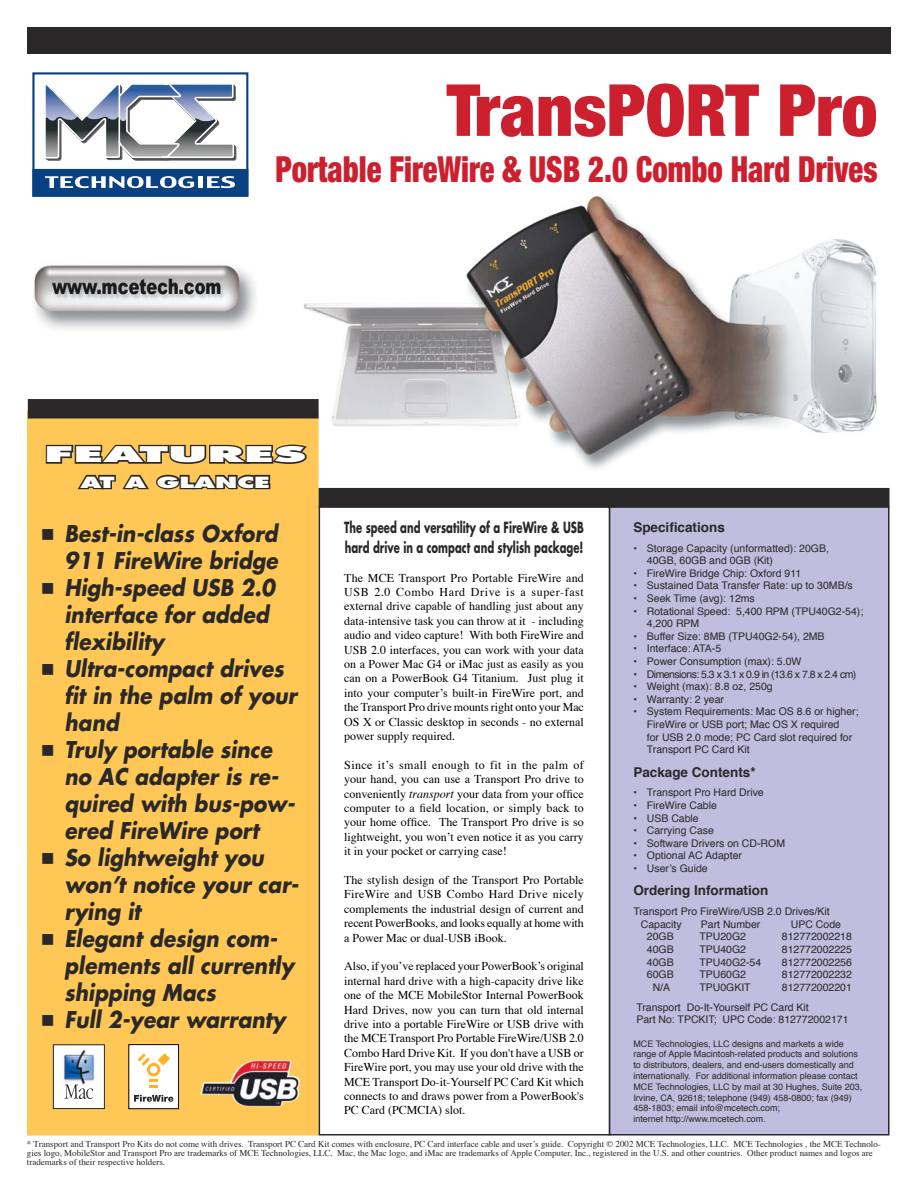
<style>
.page{position:relative;width:918px;height:1188px;background:#fff}
.page>*{position:absolute;margin:0;border:0;box-sizing:border-box;transform-origin:0 0}
.t1{font:900 condensed 72px "Helvetica Neue";color:#cd202f}
.t2{font:900 condensed 36px "Helvetica Neue";color:#cd202f;scale:.85 1}
.t3{font:italic 700 22.5px/27px "Futura";color:#2a2828;scale:.9 1}
.t4{font:800 21px "Futura";color:#fff;scale:2.3 1}
.t5{font:700 15px/19.5px "Futura";color:#2a2828;scale:.67 1}
.t6{font:800 15px "Futura";color:#fff;scale:1.7 1}
.t7{font:700 13.5px "Helvetica";color:#2a2828}
.t8{font:12px/14.4px "Times";color:#000;text-align:justify}
.t9{font:10.5px/12.6px "Helvetica";color:#2a2828}
.t10{font:10.5px "Helvetica";letter-spacing:-.05em;color:#2a2828}
.t11{font:9px/9px "Times";color:#2a2828}
.t12{font:9px/10.8px "Helvetica";color:#2a2828}
.s1{font-style:italic}
</style>
<div class="page">
<div style="left:28px;top:412px;width:290px;height:723px;background:#ffc856"></div>
<div style="left:27px;top:411px;width:292px;height:725px;border:2px solid #ffc856"></div>
<img style="left:296px;top:195px;width:581px;height:276px">
<div style="left:609px;top:507px;width:280px;height:628px;background:#c1bdde"></div>
<div style="left:609px;top:506px;width:281px;height:630px;border:2px solid #2a2828"></div>
<div style="left:27px;top:27px;width:864px;height:26px;background:#2a2828"></div>
<img style="left:34px;top:265px;width:222px;height:64px">
<div style="left:32px;top:72px;width:216px;height:125px;border:2px solid #094181"></div>
<div style="left:33px;top:170px;width:214px;height:26px;background:#094181"></div>
<div style="left:32px;top:169px;width:216px;height:28px;border:2px solid #094181"></div>
<svg style="left:45px;top:84px;width:192px;height:77px"></svg>
<svg style="left:45px;top:176px;width:149px;height:12px"></svg>
<hr style="left:198px;top:176px;width:4px;height:12px;background:#fff">
<svg style="left:207px;top:176px;width:28px;height:12px"></svg>
<div style="left:319px;top:506px;width:291px;height:630px;border:2px solid #2a2828"></div>
<div style="left:29px;top:400px;width:289px;height:18px;background:#2a2828"></div>
<div style="left:28px;top:399px;width:291px;height:19px;border:2px solid #2a2828"></div>
<svg style="left:45px;top:443px;width:264px;height:22px"></svg>
<svg style="left:77px;top:474px;width:194px;height:16px"></svg>
<div style="left:53px;top:1045px;width:51px;height:64px;background:#fff"></div>
<div style="left:53px;top:1044px;width:52px;height:65px;border:1px solid #2a2828"></div>
<img style="left:60px;top:1048px;width:35px;height:37px">
<svg style="left:65px;top:1085px;width:28px;height:14px"></svg>
<div style="left:319px;top:489px;width:570px;height:18px;background:#2a2828"></div>
<div style="left:319px;top:488px;width:571px;height:19px;border:2px solid #2a2828"></div>
<div style="left:129px;top:1045px;width:50px;height:64px;background:#fff"></div>
<div style="left:128px;top:1044px;width:51px;height:65px;border:1px solid #000"></div>
<svg style="left:137px;top:1053px;width:33px;height:35px"></svg>
<svg style="left:134px;top:1095px;width:39px;height:7px"></svg>
<img style="left:200px;top:1060px;width:100px;height:47px">
<p class="t1" style="left:447px;top:66px;width:432px">TransPORT Pro</p>
<p class="t2" style="left:275px;top:147px;width:710px">Portable FireWire &amp; USB 2.0 Combo Hard Drives</p>
<p class="t4" style="left:44px;top:441px;width:115px">FEATURES</p>
<p class="t6" style="left:80px;top:473px;width:113px">AT A GLANCE</p>
<p class="t3" style="left:64px;top:519px;width:239px">Best-in-class Oxford<br>911 FireWire bridge</p>
<p class="t3" style="left:64px;top:573px;width:236px">High-speed USB 2.0 interface for added flexibility</p>
<p class="t3" style="left:64px;top:654px;width:260px">Ultra-compact drives fit in the palm of your hand</p>
<p class="t3" style="left:64px;top:735px;width:256px">Truly portable since no AC adapter is re&shy;quired with bus-pow&shy;ered FireWire port</p>
<p class="t3" style="left:64px;top:843px;width:260px">So lightweight you won’t notice your car&shy;rying it</p>
<p class="t3" style="left:64px;top:924px;width:237px">Elegant design com-</p>
<p class="t3" style="left:64px;top:951px;width:257px">plements all currently</p>
<p class="t3" style="left:64px;top:978px;width:170px">shipping Macs</p>
<p class="t3" style="left:64px;top:1005px;width:247px">Full 2-year warranty</p>
<p class="t5" style="left:344px;top:518px;width:359px">The speed and versatility of a FireWire &amp; USB hard drive in a compact and stylish package!</p>
<p class="t8" style="left:344px;top:571px;width:241px">The MCE Transport Pro Portable FireWire and USB 2.0 Combo Hard Drive is a super-fast external drive capable of handling just about any data-intensive task you can throw at it - including audio and video capture! With both FireWire and USB 2.0 interfaces, you can work with your data on a Power Mac G4 or iMac just as easily as you can on a PowerBook G4 Titanium. Just plug it into your computerʼs built-in FireWire port, and the Transport Pro drive mounts right onto your Mac OS X or Classic desktop in seconds - no external power supply required.</p>
<p class="t8" style="left:344px;top:758px;width:241px">Since itʼs small enough to fit in the palm of your hand, you can use a Transport Pro drive to conveniently <span class="s1">transport</span> your data from your office computer to a field location, or simply back to your home office. The Transport Pro drive is so lightweight, you wonʼt even notice it as you carry it in your pocket or carrying case!</p>
<p class="t8" style="left:344px;top:873px;width:241px">The stylish design of the Transport Pro Portable FireWire and USB Combo Hard Drive nicely complements the industrial design of current and recent PowerBooks, and looks equally at home with a Power Mac or dual-USB iBook.</p>
<p class="t8" style="left:344px;top:960px;width:241px">Also, if youʼve replaced your PowerBookʼs original internal hard drive with a high-capacity drive like one of the MCE MobileStor Internal PowerBook Hard Drives, now you can turn that old internal drive into a portable FireWire or USB drive with the MCE Transport Pro Portable FireWire/USB 2.0<br>Combo Hard Drive Kit. If you don't have a USB or FireWire port, you may use your old drive with the MCE Transport Do-it-Yourself PC Card Kit which connects to and draws power from a PowerBook's PC Card (PCMCIA) slot.</p>
<p class="t11" style="left:27px;top:1140px;width:855px">* Transport and Transport Pro Kits do not come with drives. Transport PC Card Kit comes with enclosure, PC Card interface cable and userʼs guide. Copyright © 2002 MCE Technologies, LLC. MCE Technologies , the MCE Technolo&shy;gies logo, MobileStor and Transport Pro are trademarks of MCE Technologies, LLC. Mac, the Mac logo, and iMac are trademarks of Apple Computer, Inc., registered in the U.S. and other countries. Other product names and logos are trademarks of their respective holders.</p>
<p class="t7" style="left:633px;top:518px;width:93px">Specifications</p>
<p class="t9" style="left:633px;top:542px;width:197px">• Storage Capacity (unformatted): 20GB,</p>
<p class="t9" style="left:647px;top:555px;width:128px">40GB, 60GB and 0GB (Kit)</p>
<p class="t9" style="left:633px;top:567px;width:169px">• FireWire Bridge Chip: Oxford 911</p>
<p class="t9" style="left:633px;top:580px;width:221px">• Sustained Data Transfer Rate: up to 30MB/s</p>
<p class="t9" style="left:633px;top:593px;width:123px">• Seek Time (avg): 12ms</p>
<p class="t9" style="left:647px;top:605px;width:218px;text-indent:-14px">• Rotational Speed: 5,400 RPM (TPU40G2-54);<br>4,200 RPM</p>
<p class="t9" style="left:633px;top:630px;width:193px">• Buffer Size: 8MB (TPU40G2-54), 2MB</p>
<p class="t9" style="left:633px;top:643px;width:89px">• Interface: ATA-5</p>
<p class="t9" style="left:633px;top:656px;width:170px">• Power Consumption (max): 5.0W</p>
<p class="t10" style="left:633px;top:667px;width:225px">• Dimensions: 5.3 x 3.1 x 0.9 in (13.6 x 7.8 x 2.4 cm)</p>
<p class="t9" style="left:633px;top:681px;width:141px">• Weight (max): 8.8 oz, 250g</p>
<p class="t9" style="left:633px;top:693px;width:92px">• Warranty: 2 year</p>
<p class="t9" style="left:647px;top:706px;width:213px;text-indent:-14px">• System Requirements: Mac OS 8.6 or higher; FireWire or USB port; Mac OS X required<br>for USB 2.0 mode; PC Card slot required for Transport PC Card Kit</p>
<p class="t7" style="left:633px;top:763px;width:124px">Package Contents*</p>
<p class="t9" style="left:633px;top:787px;width:132px">• Transport Pro Hard Drive</p>
<p class="t9" style="left:633px;top:800px;width:85px">• FireWire Cable</p>
<p class="t9" style="left:633px;top:812px;width:67px">• USB Cable</p>
<p class="t9" style="left:633px;top:825px;width:82px">• Carrying Case</p>
<p class="t9" style="left:633px;top:837px;width:153px">• Software Drivers on CD-ROM</p>
<p class="t9" style="left:633px;top:850px;width:110px">• Optional AC Adapter</p>
<p class="t9" style="left:633px;top:863px;width:76px">• Userʼs Guide</p>
<p class="t7" style="left:633px;top:881px;width:137px">Ordering Information</p>
<p class="t9" style="left:633px;top:906px;width:198px">Transport Pro FireWire/USB 2.0 Drives/Kit</p>
<p class="t9" style="left:641px;top:918px;width:42px">Capacity</p>
<p class="t9" style="left:701px;top:918px;width:61px">Part Number</p>
<p class="t9" style="left:791px;top:918px;width:52px">UPC Code</p>
<p class="t9" style="left:647px;top:931px;width:28px">20GB</p>
<p class="t9" style="left:699px;top:931px;width:48px">TPU20G2</p>
<p class="t9" style="left:782px;top:931px;width:72px">812772002218</p>
<p class="t9" style="left:647px;top:944px;width:28px">40GB</p>
<p class="t9" style="left:699px;top:944px;width:48px">TPU40G2</p>
<p class="t9" style="left:782px;top:944px;width:72px">812772002225</p>
<p class="t9" style="left:647px;top:956px;width:28px">40GB</p>
<p class="t9" style="left:699px;top:956px;width:63px">TPU40G2-54</p>
<p class="t9" style="left:782px;top:956px;width:72px">812772002256</p>
<p class="t9" style="left:647px;top:969px;width:28px">60GB</p>
<p class="t9" style="left:699px;top:969px;width:48px">TPU60G2</p>
<p class="t9" style="left:782px;top:969px;width:72px">812772002232</p>
<p class="t9" style="left:653px;top:981px;width:19px">N/A</p>
<p class="t9" style="left:699px;top:981px;width:53px">TPU0GKIT</p>
<p class="t9" style="left:782px;top:981px;width:72px">812772002201</p>
<p class="t9" style="left:636px;top:1001px;width:174px">Transport Do-It-Yourself PC Card Kit</p>
<p class="t9" style="left:636px;top:1014px;width:214px">Part No: TPCKIT; UPC Code: 812772002171</p>
<p class="t12" style="left:633px;top:1038px;width:230px">MCE Technologies, LLC designs and markets a wide range of Apple Macintosh-related products and solutions to distributors, dealers, and end-users domestically and internationally. For additional information please contact MCE Technologies, LLC by mail at 30 Hughes, Suite 203, Irvine, CA, 92618; telephone (949) 458-0800; fax (949)<br>458-1803; email info@mcetech.com;</p>
<p class="t12" style="left:633px;top:1114px;width:134px">internet http://www.mcetech.com.</p>
</div>
